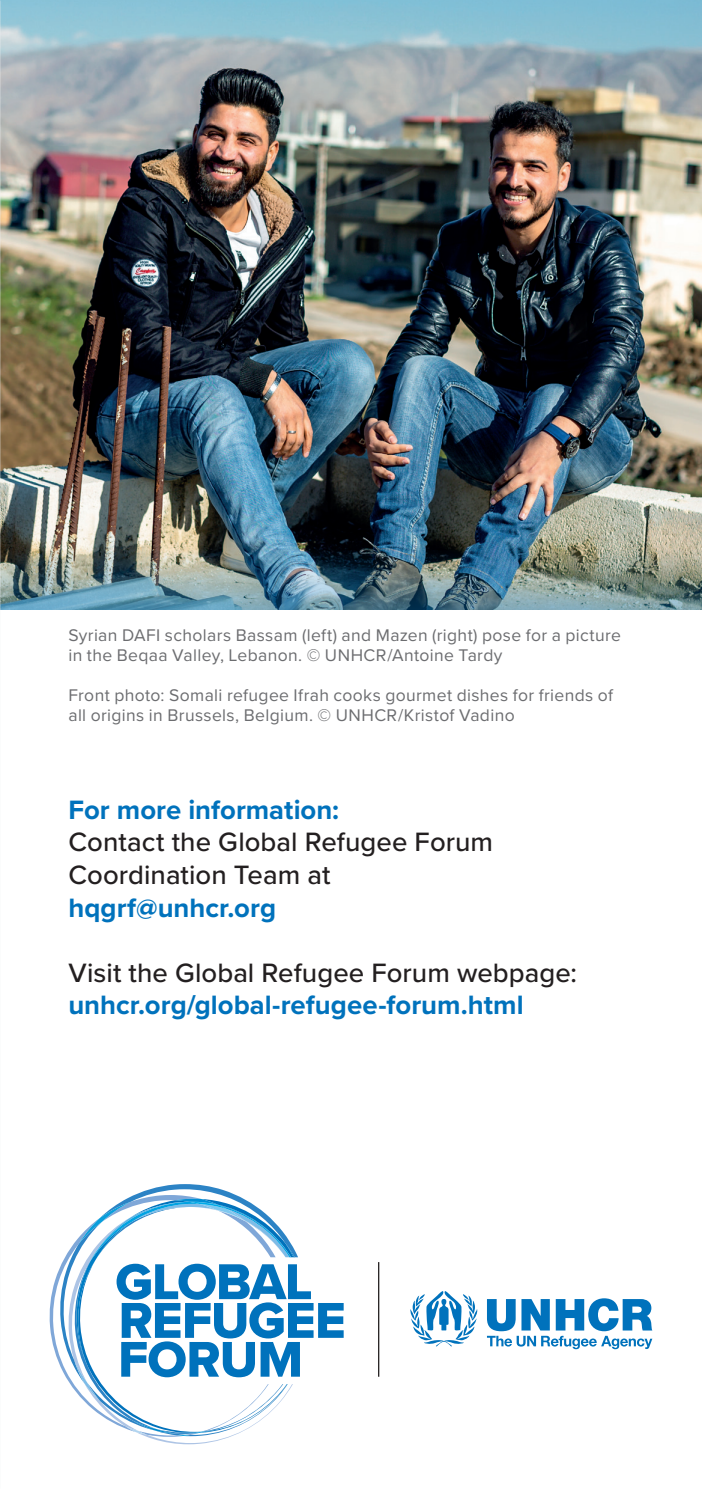
<style>
.page{position:relative;width:702px;height:1489px;background:#fff}
.page>*{position:absolute;margin:0;border:0;box-sizing:border-box;transform-origin:0 0}
.t1{font:500 27.5px/32.5px "Proxima Nova";letter-spacing:.005em;color:#231f20}
.t2{font:700 27.5px "Proxima Nova";color:#0072bc}
.t3{font:17.5px/20px "Proxima Nova";letter-spacing:.02em;color:#6c6d70}
</style>
<div class="page">
<img style="left:0;top:0;width:702px;height:609px">
<hr style="left:378px;top:1261px;width:1px;height:115px;background:#231f20">
<svg style="left:410px;top:1291px;width:68px;height:55px"></svg>
<svg style="left:487px;top:1298px;width:165px;height:51px"></svg>
<svg style="left:50px;top:1270px;width:184px;height:166px"></svg>
<svg style="left:59px;top:1184px;width:183px;height:246px"></svg>
<svg style="left:74px;top:1198px;width:269px;height:237px"></svg>
<p class="t3" style="left:68px;top:624px;width:554px">Syrian DAFI scholars Bassam (left) and Mazen (right) pose for a picture in the Beqaa Valley, Lebanon. © UNHCR/Antoine Tardy</p>
<p class="t3" style="left:68px;top:684px;width:546px">Front photo: Somali refugee Ifrah cooks gourmet dishes for friends of all origins in Brussels, Belgium. © UNHCR/Kristof Vadino</p>
<h1 class="t2" style="left:68px;top:789px;width:272px">For more information:</h1>
<h1 class="t1" style="left:68px;top:826px;width:426px">Contact the Global Refugee Forum<br>Coordination Team at</h1>
<h1 class="t2" style="left:68px;top:886px;width:209px">hqgrf@unhcr.org</h1>
<h1 class="t1" style="left:68px;top:956px;width:510px">Visit the Global Refugee Forum webpage:</h1>
<h1 class="t2" style="left:68px;top:984px;width:457px">unhcr.org/global-refugee-forum.html</h1>
</div>
